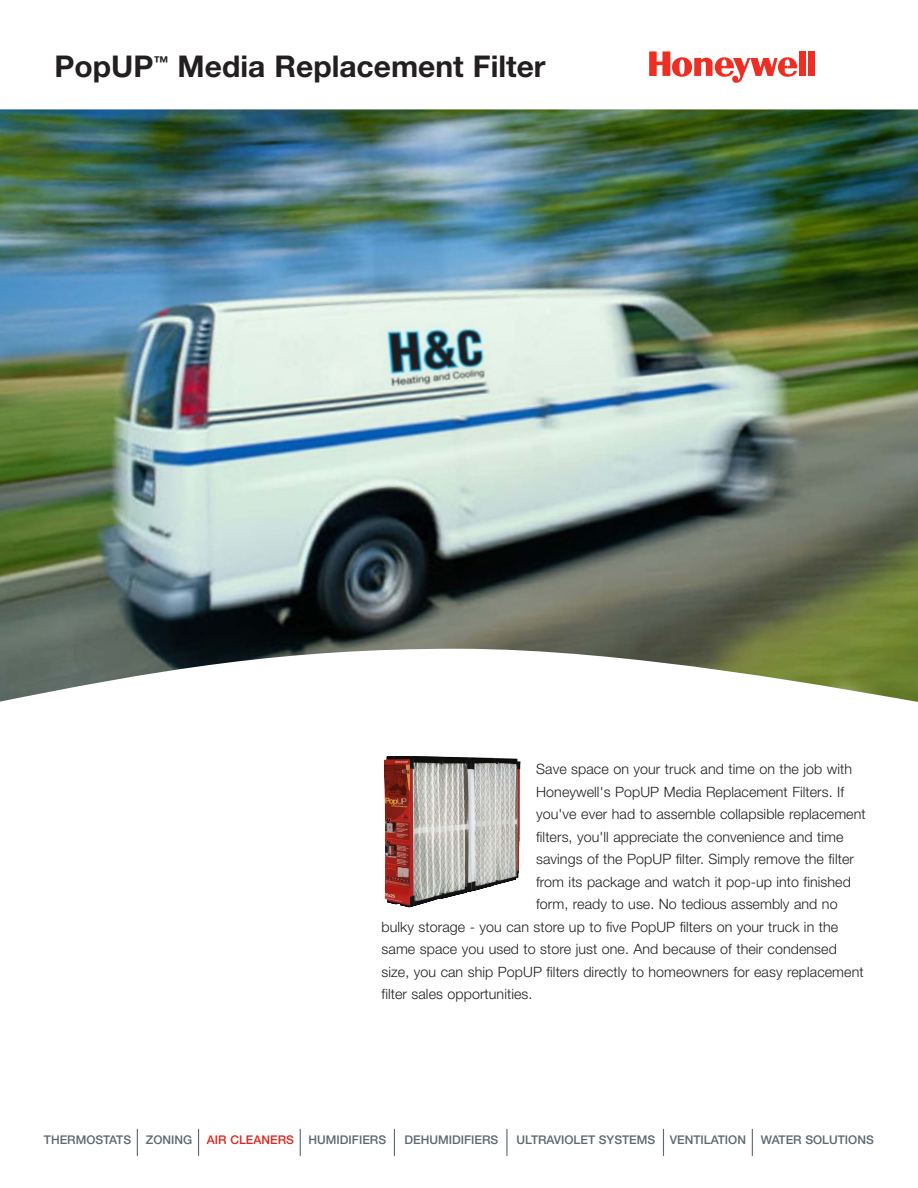
<style>
.page{position:relative;width:918px;height:1188px;background:#fff}
.page>*{position:absolute;margin:0;border:0;box-sizing:border-box;transform-origin:0 0}
.t1{font:700 30px "Helvetica Neue";color:#231f20}
.t2{font:300 14.25px "Helvetica Neue";letter-spacing:.005em;color:#231f20}
.t3{font:500 12px "Helvetica Neue";color:#5d6870}
.s1{color:#e0251c}
</style>
<div class="page">
<div style="left:799px;top:51px;width:7px;height:25px;background:#ee2e22"></div>
<div style="left:808px;top:51px;width:7px;height:25px;background:#ee2e22"></div>
<svg style="left:649px;top:51px;width:148px;height:32px"></svg>
<img style="left:0;top:110px;width:918px;height:539px">
<svg style="left:0;top:649px;width:918px;height:53px"></svg>
<img style="left:384px;top:756px;width:137px;height:152px">
<svg style="left:137px;top:1129px;width:1px;height:27px"></svg>
<svg style="left:198px;top:1129px;width:1px;height:27px"></svg>
<svg style="left:300px;top:1129px;width:1px;height:27px"></svg>
<svg style="left:394px;top:1129px;width:1px;height:27px"></svg>
<hr style="left:506px;top:1129px;width:2px;height:27px;background:#5d6870">
<svg style="left:663px;top:1129px;width:1px;height:27px"></svg>
<svg style="left:752px;top:1129px;width:1px;height:27px"></svg>
<h1 class="t1" style="left:55px;top:56px;width:493px">PopUP<sup>™</sup> Media Replacement Filter</h1>
<p class="t2" style="left:536px;top:764px;width:317px">Save space on your truck and time on the job with</p>
<p class="t2" style="left:536px;top:786px;width:309px">Honeywell's PopUP Media Replacement Filters. If</p>
<p class="t2" style="left:536px;top:809px;width:331px">you've ever had to assemble collapsible replacement</p>
<p class="t2" style="left:536px;top:831px;width:309px">filters, you'll appreciate the convenience and time</p>
<p class="t2" style="left:536px;top:854px;width:319px">savings of the PopUP filter. Simply remove the filter</p>
<p class="t2" style="left:536px;top:876px;width:316px">from its package and watch it pop-up into finished</p>
<p class="t2" style="left:536px;top:899px;width:303px">form, ready to use. No tedious assembly and no</p>
<p class="t2" style="left:382px;top:921px;width:458px">bulky storage - you can store up to five PopUP filters on your truck in the</p>
<p class="t2" style="left:382px;top:944px;width:457px">same space you used to store just one. And because of their condensed</p>
<p class="t2" style="left:382px;top:966px;width:484px">size, you can ship PopUP filters directly to homeowners for easy replacement</p>
<p class="t2" style="left:382px;top:989px;width:152px">filter sales opportunities.</p>
<p class="t3" style="left:44px;top:1136px;width:344px">THERMOSTATS ZONING <span class="s1">AIR CLEANERS</span> HUMIDIFIERS</p>
<p class="t3" style="left:404px;top:1136px;width:95px">DEHUMIDIFIERS</p>
<p class="t3" style="left:517px;top:1136px;width:359px">ULTRAVIOLET SYSTEMS VENTILATION WATER SOLUTIONS</p>
</div>
